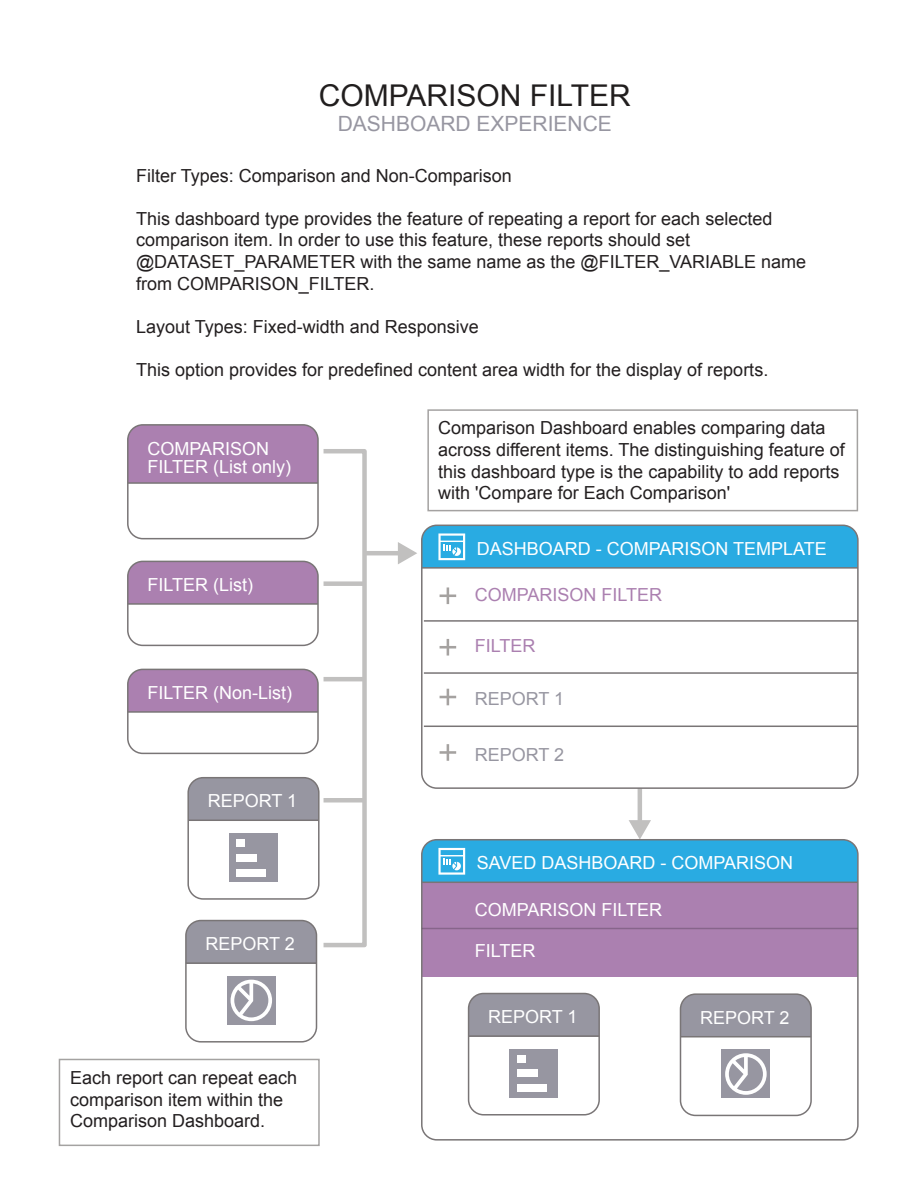
<style>
.page{position:relative;width:918px;height:1188px;background:#fff}
.page>*{position:absolute;margin:0;border:0;box-sizing:border-box;transform-origin:0 0}
.t1{font:30px "Arial";color:#211e1e}
.t2{font:21px "Arial";color:#9796a1}
.t3{font:18px/21.6px "Arial";color:#231f20}
.t4{font:18px/18.6px "Arial";color:#fff}
.t5{font:18px "Arial";color:#ab80b0}
.t6{font:18px "Arial";color:#9796a1}
</style>
<div class="page">
<hr style="left:365px;top:551px;width:36px;height:4px;background:#c1c0bf">
<svg style="left:398px;top:542px;width:19px;height:22px"></svg>
<hr style="left:638px;top:787px;width:4px;height:36px;background:#c1c0bf">
<svg style="left:629px;top:820px;width:22px;height:19px"></svg>
<div style="left:188px;top:778px;width:131px;height:42px;background:#9796a1"></div>
<div style="left:187px;top:777px;width:133px;height:123px;border:2px solid #797576;border-radius:15px"></div>
<hr style="left:188px;top:820px;width:131px;height:1px;background:#797576">
<div style="left:229px;top:833px;width:49px;height:49px;background:#9796a1"></div>
<div style="left:237px;top:839px;width:8px;height:7px;background:#fff"></div>
<div style="left:237px;top:869px;width:29px;height:7px;background:#fff"></div>
<div style="left:237px;top:854px;width:20px;height:7px;background:#fff"></div>
<div style="left:186px;top:921px;width:130px;height:42px;background:#9796a1"></div>
<div style="left:185px;top:920px;width:132px;height:123px;border:2px solid #797576;border-radius:15px"></div>
<hr style="left:186px;top:962px;width:131px;height:2px;background:#797576">
<div style="left:227px;top:976px;width:48px;height:48px;background:#9796a1"></div>
<svg style="left:231px;top:980px;width:41px;height:41px"></svg>
<div style="left:321px;top:449px;width:46px;height:498px;border:4px solid #c1c0bf"></div>
<hr style="left:324px;top:677px;width:40px;height:4px;background:#c1c0bf">
<hr style="left:324px;top:798px;width:40px;height:4px;background:#c1c0bf">
<div style="left:324px;top:581px;width:40px;height:5px;background:#c1c0bf"></div>
<div style="left:128px;top:561px;width:190px;height:43px;background:#ab80b0"></div>
<div style="left:127px;top:561px;width:192px;height:85px;border:2px solid #797576;border-radius:15px"></div>
<hr style="left:128px;top:603px;width:190px;height:2px;background:#797576">
<div style="left:128px;top:669px;width:190px;height:43px;background:#ab80b0"></div>
<div style="left:127px;top:669px;width:192px;height:85px;border:2px solid #797576;border-radius:15px"></div>
<hr style="left:128px;top:711px;width:190px;height:2px;background:#797576">
<div style="left:128px;top:425px;width:190px;height:58px;background:#ab80b0"></div>
<div style="left:127px;top:424px;width:192px;height:115px;border:2px solid #797576;border-radius:15px"></div>
<hr style="left:128px;top:482px;width:190px;height:2px;background:#797576">
<div style="left:422px;top:525px;width:436px;height:43px;background:#29abe2"></div>
<div style="left:421px;top:525px;width:438px;height:264px;border:2px solid #797576;border-radius:15px"></div>
<hr style="left:422px;top:567px;width:436px;height:2px;background:#797576">
<svg style="left:438px;top:533px;width:28px;height:28px"></svg>
<svg style="left:438px;top:533px;width:27px;height:27px"></svg>
<svg style="left:440px;top:639px;width:16px;height:17px"></svg>
<svg style="left:440px;top:587px;width:16px;height:17px"></svg>
<hr style="left:424px;top:672px;width:434px;height:2px;background:#797576">
<hr style="left:424px;top:620px;width:434px;height:2px;background:#797576">
<svg style="left:440px;top:689px;width:16px;height:16px"></svg>
<hr style="left:424px;top:726px;width:434px;height:1px;background:#797576">
<svg style="left:440px;top:744px;width:16px;height:17px"></svg>
<div style="left:59px;top:1059px;width:261px;height:87px;border:2px solid #a4a2a1"></div>
<div style="left:427px;top:409px;width:431px;height:102px;border:2px solid #a4a2a1"></div>
<div style="left:422px;top:876px;width:436px;height:100px;background:#ab80b0"></div>
<div style="left:422px;top:840px;width:436px;height:42px;background:#29abe2"></div>
<div style="left:421px;top:839px;width:438px;height:302px;border:2px solid #797576;border-radius:15px"></div>
<hr style="left:422px;top:882px;width:436px;height:1px;background:#797576">
<svg style="left:439px;top:847px;width:27px;height:28px"></svg>
<svg style="left:438px;top:848px;width:27px;height:27px"></svg>
<div style="left:469px;top:994px;width:130px;height:42px;background:#9796a1"></div>
<div style="left:468px;top:993px;width:132px;height:123px;border:2px solid #797576;border-radius:15px"></div>
<hr style="left:469px;top:1035px;width:130px;height:2px;background:#797576">
<div style="left:510px;top:1049px;width:48px;height:48px;background:#9796a1"></div>
<div style="left:517px;top:1055px;width:9px;height:7px;background:#fff"></div>
<div style="left:517px;top:1085px;width:29px;height:7px;background:#fff"></div>
<div style="left:517px;top:1070px;width:20px;height:7px;background:#fff"></div>
<div style="left:680px;top:994px;width:131px;height:43px;background:#9796a1"></div>
<div style="left:680px;top:993px;width:132px;height:123px;border:2px solid #797576;border-radius:15px"></div>
<hr style="left:680px;top:1036px;width:131px;height:1px;background:#797576">
<div style="left:722px;top:1050px;width:48px;height:48px;background:#9796a1"></div>
<svg style="left:725px;top:1053px;width:42px;height:42px"></svg>
<hr style="left:422px;top:928px;width:436px;height:1px;background:#523d54">
<p class="t1" style="left:319px;top:76px;width:314px">COMPARISON FILTER</p>
<p class="t2" style="left:338px;top:110px;width:276px">DASHBOARD EXPERIENCE</p>
<p class="t3" style="left:136px;top:165px;width:377px">Filter Types: Comparison and Non-Comparison</p>
<p class="t3" style="left:136px;top:208px;width:672px">This dashboard type provides the feature of repeating a report for each selected comparison item. In order to use this feature, these reports should set @DATASET_PARAMETER with the same name as the @FILTER_VARIABLE name from COMPARISON_FILTER.</p>
<p class="t3" style="left:136px;top:316px;width:344px">Layout Types: Fixed-width and Responsive</p>
<p class="t3" style="left:136px;top:359px;width:634px">This option provides for predefined content area width for the display of reports.</p>
<p class="t4" style="left:147px;top:439px;width:145px">COMPARISON<br>FILTER (List only)</p>
<p class="t4" style="left:147px;top:576px;width:107px">FILTER (List)</p>
<p class="t4" style="left:147px;top:684px;width:146px">FILTER (Non-List)</p>
<p class="t4" style="left:208px;top:792px;width:91px">REPORT 1</p>
<p class="t4" style="left:205px;top:935px;width:91px">REPORT 2</p>
<p class="t3" style="left:70px;top:1067px;width:229px">Each report can repeat each comparison item within the<br>Comparison Dashboard.</p>
<p class="t3" style="left:438px;top:417px;width:408px">Comparison Dashboard enables comparing data across different items. The distinguishing feature of this dashboard type is the capability to add reports with 'Compare for Each Comparison'</p>
<p class="t4" style="left:477px;top:540px;width:352px">DASHBOARD - COMPARISON TEMPLATE</p>
<p class="t5" style="left:475px;top:583px;width:189px">COMPARISON FILTER</p>
<p class="t5" style="left:475px;top:634px;width:62px">FILTER</p>
<p class="t6" style="left:475px;top:687px;width:91px">REPORT 1</p>
<p class="t6" style="left:475px;top:742px;width:91px">REPORT 2</p>
<p class="t4" style="left:477px;top:854px;width:318px">SAVED DASHBOARD - COMPARISON</p>
<p class="t4" style="left:475px;top:901px;width:189px">COMPARISON FILTER</p>
<p class="t4" style="left:475px;top:942px;width:62px">FILTER</p>
<p class="t4" style="left:488px;top:1008px;width:91px">REPORT 1</p>
<p class="t4" style="left:700px;top:1008px;width:91px">REPORT 2</p>
</div>
